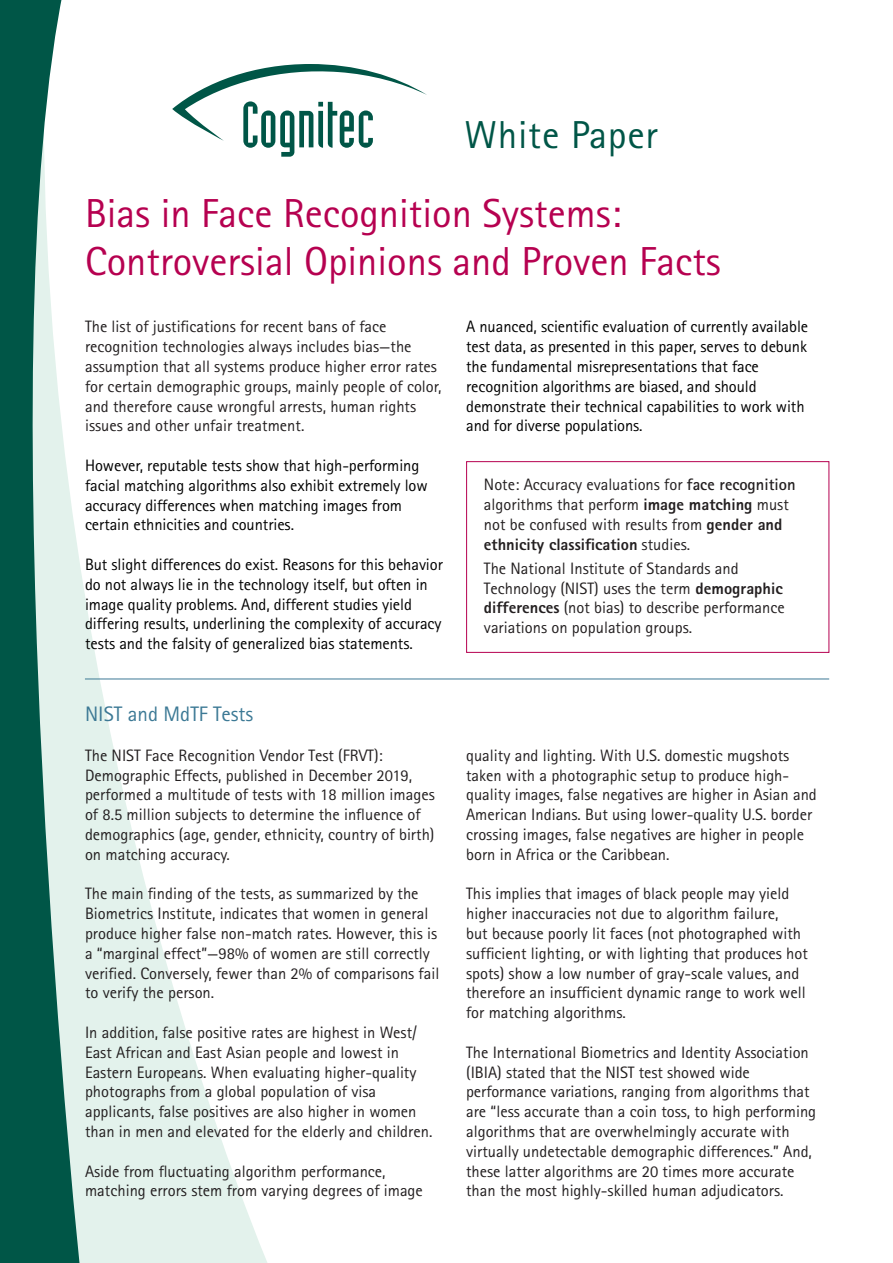
<style>
.page{position:relative;width:893px;height:1263px;background:#fff}
.page>*{position:absolute;margin:0;border:0;box-sizing:border-box;transform-origin:0 0}
.Fließtext___3_5_mm{font:40.5px/48.6px "Rotis Sans Serif Std";color:#b60150}
.Fließtext___3_5_mm-2{font:39px "Rotis Sans Serif Std";letter-spacing:.02em;color:#005647}
.t1{font:21px "Rotis Sans Serif Std";color:#3c7995}
.t2{font:16.5px/19.8px "Rotis Sans Serif Std";color:#231f20}
.t3{font:16.5px/19.8px "Rotis Sans Serif Std";letter-spacing:-.005em;color:#000}
.s1{font-weight:700}
.s2{font-weight:800}
</style>
<div class="page">
<svg style="left:82px;top:579px;width:194px;height:684px"></svg>
<svg style="left:0;top:0;width:82px;height:1263px;background:#659b90"></svg>
<div style="left:466px;top:461px;width:363px;height:192px;border:1px solid #b60150"></div>
<hr style="left:85px;top:679px;width:744px;height:1px;background:#3c7995">
<svg style="left:172px;top:64px;width:255px;height:93px"></svg>
<p class="Fließtext___3_5_mm-2" style="left:465px;top:112px;width:195px">White Paper</p>
<p class="Fließtext___3_5_mm" style="left:85px;top:188px;width:637px">Bias in Face Recognition Systems:<br>Controversial Opinions and Proven Facts</p>
<p class="t2" style="left:85px;top:317px;width:358px">The list of justifications for recent bans of face recognition technologies always includes bias—the assumption that all systems produce higher error rates for certain demographic groups, mainly people of color, and therefore cause wrongful arrests, human rights issues and other unfair treatment.</p>
<p class="t3" style="left:85px;top:455px;width:344px">However, reputable tests show that high-performing facial matching algorithms also exhibit extremely low accuracy differences when matching images from certain ethnicities and countries.</p>
<p class="t3" style="left:85px;top:554px;width:359px">But slight differences do exist. Reasons for this behavior do not always lie in the technology itself, but often in image quality problems. And, different studies yield differing results, underlining the complexity of accuracy tests and the falsity of generalized bias statements.</p>
<p class="t1" style="left:85px;top:702px;width:170px">NIST and MdTF Tests</p>
<p class="t2" style="left:85px;top:745px;width:351px">The NIST Face Recognition Vendor Test (FRVT):<br>Demographic Effects, published in December 2019, performed a multitude of tests with 18 million images of 8.5 million subjects to determine the influence of demographics (age, gender, ethnicity, country of birth) on matching accuracy.</p>
<p class="t2" style="left:85px;top:884px;width:356px">The main finding of the tests, as summarized by the Biometrics Institute, indicates that women in general produce higher false non-match rates. However, this is a “marginal effect”—98% of women are still correctly verified. Conversely, fewer than 2% of comparisons fail to verify the person.</p>
<p class="t2" style="left:85px;top:1022px;width:349px">In addition, false positive rates are highest in West/ East African and East Asian people and lowest in Eastern Europeans. When evaluating higher-quality photographs from a global population of visa applicants, false positives are also higher in women than in men and elevated for the elderly and children.</p>
<p class="t2" style="left:85px;top:1161px;width:339px">Aside from fluctuating algorithm performance, matching errors stem from varying degrees of image</p>
<p class="t3" style="left:466px;top:317px;width:344px">A nuanced, scientific evaluation of currently available test data, as presented in this paper, serves to debunk the fundamental misrepresentations that face recognition algorithms are biased, and should demonstrate their technical capabilities to work with and for diverse populations.</p>
<p class="t2" style="left:484px;top:475px;width:313px">Note: Accuracy evaluations for <span class="s1">face recognition </span>algorithms that perform <span class="s2">image matching</span> must not be confused with results from <span class="s2">gender and ethnicity classification</span> studies.</p>
<p class="t2" style="left:484px;top:558px;width:302px">The National Institute of Standards and Technology (NIST) uses the term <span class="s2">demographic differences</span> (not bias) to describe performance variations on population groups.</p>
<p class="t2" style="left:466px;top:745px;width:352px">quality and lighting. With U.S. domestic mugshots taken with a photographic setup to produce high&shy;quality images, false negatives are higher in Asian and American Indians. But using lower-quality U.S. border crossing images, false negatives are higher in people born in Africa or the Caribbean.</p>
<p class="t2" style="left:466px;top:884px;width:343px">This implies that images of black people may yield higher inaccuracies not due to algorithm failure,<br>but because poorly lit faces (not photographed with sufficient lighting, or with lighting that produces hot spots) show a low number of gray-scale values, and therefore an insufficient dynamic range to work well</p>
<p class="t2" style="left:466px;top:1002px;width:161px">for matching algorithms.</p>
<p class="t2" style="left:466px;top:1042px;width:352px">The International Biometrics and Identity Association (IBIA) stated that the NIST test showed wide performance variations, ranging from algorithms that are “less accurate than a coin toss, to high performing algorithms that are overwhelmingly accurate with virtually undetectable demographic differences.” And, these latter algorithms are 20 times more accurate</p>
<p class="t2" style="left:466px;top:1181px;width:319px">than the most highly-skilled human adjudicators.</p>
</div>
